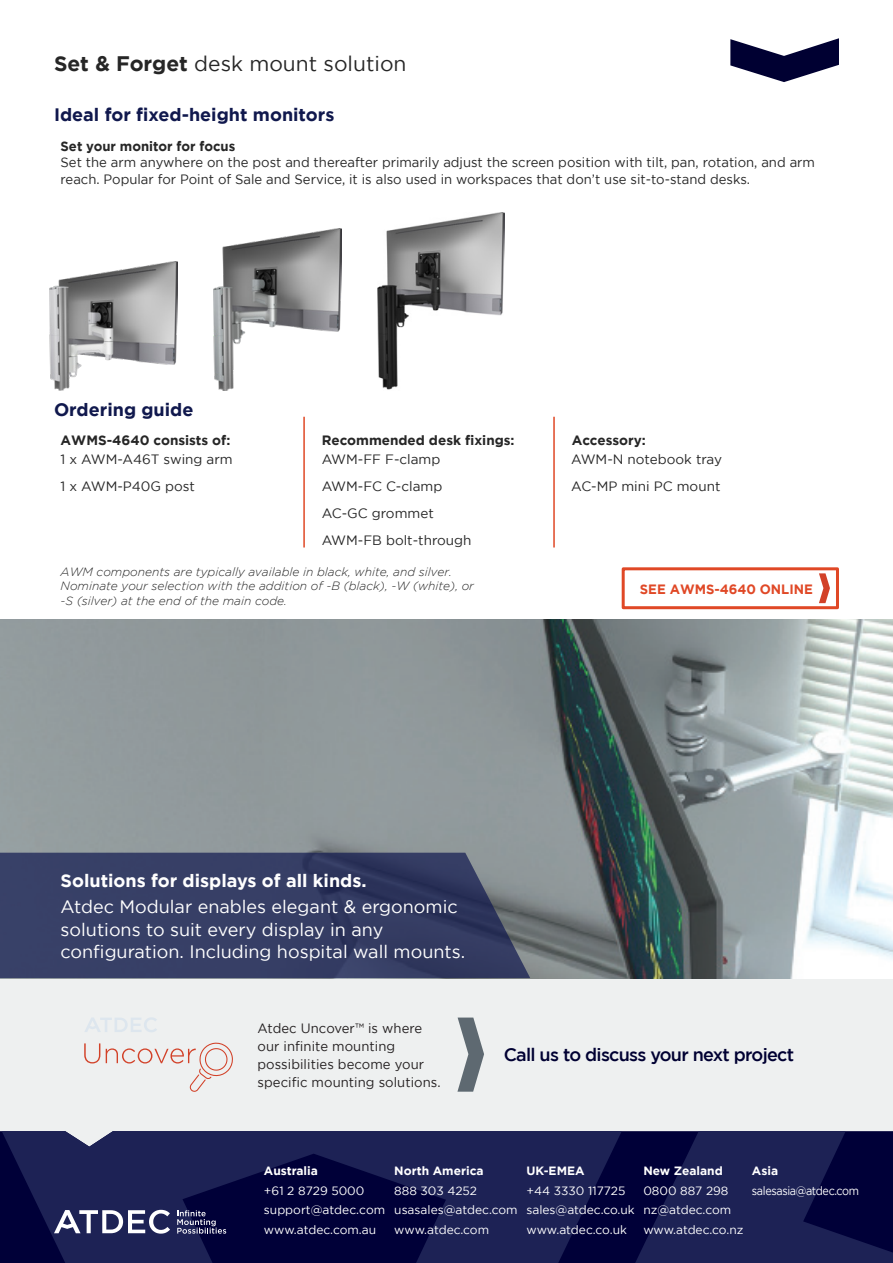
<style>
.page{position:relative;width:893px;height:1263px;background:#fff}
.page>*{position:absolute;margin:0;border:0;box-sizing:border-box;transform-origin:0 0}
.t1{font:21px "Gotham";color:#262626}
.t2{font:18px/22.5px "Gotham";color:#fff}
.t3{font:700 18px "Gotham";color:#10184d}
.t4{font:700 18px "Gotham";color:#fff}
.t5{font:500 18px "Gotham";letter-spacing:-.04em;color:#000032}
.t6{font:13.5px/16.2px "Gotham";color:#262626}
.t7{font:13.5px/18px "Gotham";letter-spacing:.005em;color:#231f20}
.t8{font:700 13.5px "Gotham";color:#262626}
.t9{font:700 13.5px "Gotham";color:#e04826}
.t10{font:12px "Gotham";color:#fff}
.t11{font:italic 300 12px/14.4px "Gotham";color:#262626}
.t12{font:700 12px "Gotham";color:#fff}
.t13{font:12px "Gotham";letter-spacing:-.03em;color:#fff;scale:.9 1}
.s1{font-weight:700}
</style>
<div class="page">
<div style="left:0;top:968px;width:893px;height:295px;background:#eef0f0"></div>
<svg style="left:457px;top:1017px;width:27px;height:75px"></svg>
<svg style="left:85px;top:1017px;width:72px;height:15px"></svg>
<svg style="left:84px;top:1043px;width:16px;height:20px"></svg>
<svg style="left:106px;top:1042px;width:127px;height:50px"></svg>
<svg style="left:730px;top:38px;width:109px;height:44px"></svg>
<hr style="left:303px;top:417px;width:2px;height:130px;background:#e04826">
<hr style="left:553px;top:417px;width:2px;height:130px;background:#e04826">
<img style="left:0;top:619px;width:893px;height:359px">
<svg style="left:0;top:853px;width:530px;height:125px;background:#394165"></svg>
<svg style="left:2px;top:1131px;width:620px;height:132px;background:#13164b"></svg>
<svg style="left:635px;top:1131px;width:258px;height:132px;background:#13164b"></svg>
<svg style="left:177px;top:1210px;width:49px;height:24px"></svg>
<svg style="left:54px;top:1210px;width:116px;height:23px;background:#757897"></svg>
<div style="left:622px;top:567px;width:217px;height:42px;border:3px solid #e04826"></div>
<svg style="left:819px;top:573px;width:11px;height:30px"></svg>
<img style="left:50px;top:261px;width:128px;height:129px">
<img style="left:214px;top:228px;width:127px;height:162px">
<img style="left:377px;top:212px;width:128px;height:178px">
<p class="t1" style="left:54px;top:52px;width:354px"><span class="s1">Set &amp; Forget</span> desk mount solution</p>
<p class="t3" style="left:54px;top:102px;width:282px">Ideal for fixed-height monitors</p>
<p class="t8" style="left:61px;top:137px;width:176px">Set your monitor for focus</p>
<p class="t6" style="left:61px;top:154px;width:756px">Set the arm anywhere on the post and thereafter primarily adjust the screen position with tilt, pan, rotation, and arm reach. Popular for Point of Sale and Service, it is also used in workspaces that don’t use sit-to-stand desks.</p>
<p class="t3" style="left:54px;top:397px;width:141px">Ordering guide</p>
<p class="t6" style="left:61px;top:451px;width:174px">1 x AWM-A46T swing arm</p>
<p class="t6" style="left:61px;top:478px;width:136px">1 x AWM-P40G post</p>
<p class="t8" style="left:61px;top:431px;width:171px">AWMS-4640 consists of:</p>
<p class="t8" style="left:322px;top:431px;width:194px">Recommended desk fixings:</p>
<p class="t8" style="left:572px;top:431px;width:76px">Accessory:</p>
<p class="t6" style="left:571px;top:451px;width:152px">AWM-N notebook tray</p>
<p class="t6" style="left:571px;top:478px;width:151px">AC-MP mini PC mount</p>
<p class="t6" style="left:322px;top:451px;width:120px">AWM-FF F-clamp</p>
<p class="t6" style="left:322px;top:478px;width:122px">AWM-FC C-clamp</p>
<p class="t6" style="left:322px;top:505px;width:114px">AC-GC grommet</p>
<p class="t6" style="left:322px;top:532px;width:151px">AWM-FB bolt-through</p>
<p class="t11" style="left:61px;top:565px;width:415px">AWM components are typically available in black, white, and silver.<br>Nominate your selection with the addition of -B (black), -W (white), or -S (silver) at the end of the main code.</p>
<p class="t9" style="left:640px;top:580px;width:175px">SEE AWMS-4640 ONLINE</p>
<p class="t4" style="left:61px;top:869px;width:308px">Solutions for displays of all kinds.</p>
<p class="t2" style="left:61px;top:895px;width:406px">Atdec Modular enables elegant &amp; ergonomic solutions to suit every display in any configuration. Including hospital wall mounts.</p>
<p class="t7" style="left:258px;top:1018px;width:185px">Atdec Uncover™ is where our infinite mounting possibilities become your specific mounting solutions.</p>
<p class="t5" style="left:504px;top:1044px;width:292px">Call us to discuss your next project</p>
<p class="t12" style="left:264px;top:1163px;width:56px">Australia</p>
<p class="t10" style="left:264px;top:1184px;width:102px">+61 2 8729 5000</p>
<p class="t10" style="left:264px;top:1203px;width:123px">support@atdec.com</p>
<p class="t10" style="left:264px;top:1223px;width:114px">www.atdec.com.au</p>
<p class="t12" style="left:394px;top:1163px;width:91px">North America</p>
<p class="t10" style="left:394px;top:1184px;width:84px">888 303 4252</p>
<p class="t10" style="left:394px;top:1203px;width:125px">usasales@atdec.com</p>
<p class="t10" style="left:394px;top:1223px;width:96px">www.atdec.com</p>
<p class="t12" style="left:526px;top:1163px;width:60px">UK-EMEA</p>
<p class="t10" style="left:526px;top:1184px;width:100px">+44 3330 117725</p>
<p class="t10" style="left:526px;top:1203px;width:110px">sales@atdec.co.uk</p>
<p class="t10" style="left:526px;top:1223px;width:102px">www.atdec.co.uk</p>
<p class="t12" style="left:643px;top:1163px;width:81px">New Zealand</p>
<p class="t10" style="left:643px;top:1184px;width:87px">0800 887 298</p>
<p class="t10" style="left:643px;top:1203px;width:89px">nz@atdec.com</p>
<p class="t10" style="left:643px;top:1223px;width:102px">www.atdec.co.nz</p>
<p class="t12" style="left:752px;top:1163px;width:28px">Asia</p>
<p class="t13" style="left:752px;top:1184px;width:121px">salesasia@atdec.com</p>
</div>
